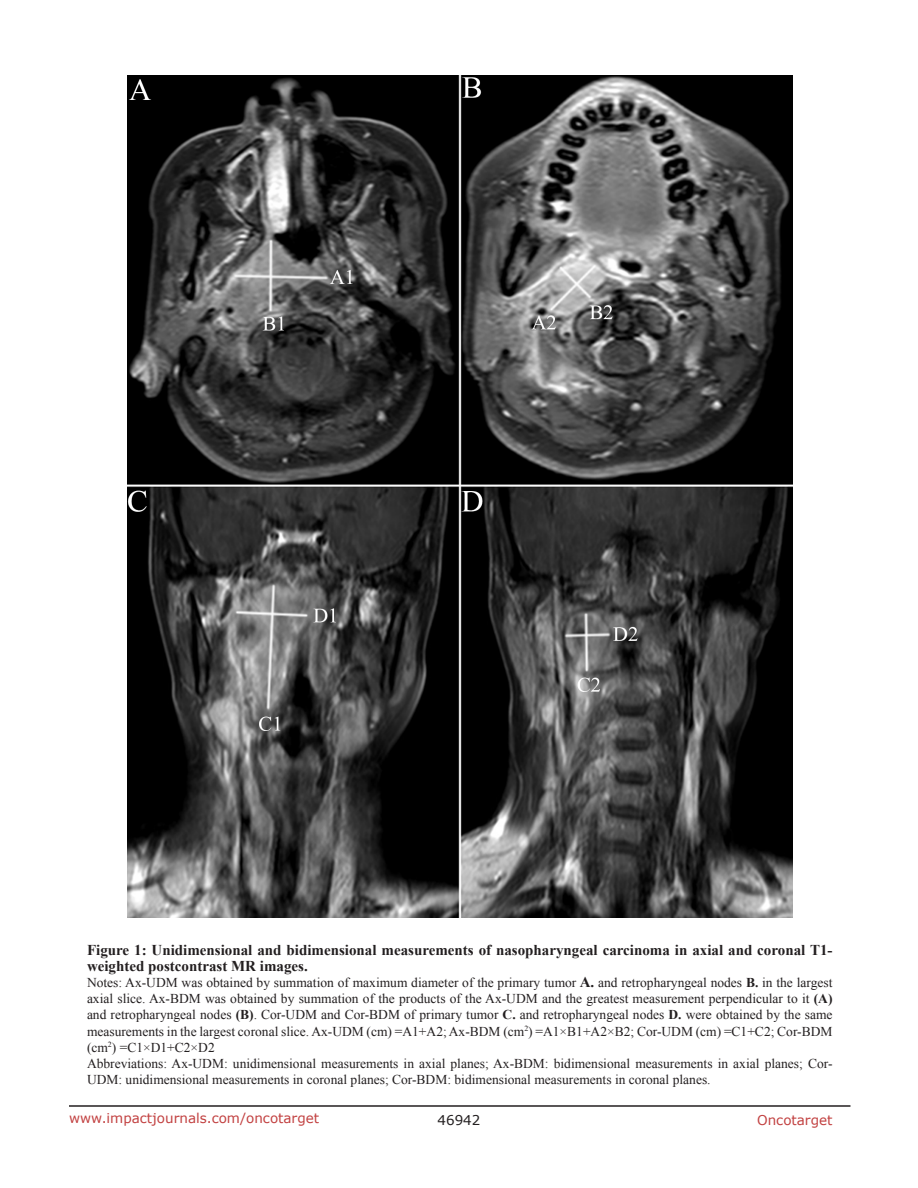
<style>
.page{position:relative;width:918px;height:1188px;background:#fff}
.page>*{position:absolute;margin:0;border:0;box-sizing:border-box;transform-origin:0 0}
.figuretext{font:700 15px/16.2px "Times New Roman";color:#231f20}
.figuretext-2{font:13.5px/16.2px "Times New Roman";color:#231f20;text-align:justify}
.FigureText2{font:13.5px/16.2px "Times New Roman";color:#231f20}
.t1{font:13.5px "Verdana";color:#c24141}
.t2{font:13.5px "Verdana";color:#231f20}
.s1{font-weight:700;font-size:15px}
.s2{font-weight:700}
</style>
<div class="page">
<hr style="left:69px;top:1105px;width:781px;height:2px;background:#231f20">
<img style="left:127px;top:75px;width:665px;height:842px">
<p class="figuretext" style="left:87px;top:941px;width:747px">Figure 1: Unidimensional and bidimensional measurements of nasopharyngeal carcinoma in axial and coronal T1- weighted postcontrast MR images.</p>
<p class="figuretext-2" style="left:87px;top:974px;width:747px">Notes: Ax-UDM was obtained by summation of maximum diameter of the primary tumor <span class="s1">A.</span> and retropharyngeal nodes <span class="s2">B.</span> in the largest axial slice. Ax-BDM was obtained by summation of the products of the Ax-UDM and the greatest measurement perpendicular to it <span class="s2">(A) </span>and retropharyngeal nodes <span class="s2">(B)</span>. Cor-UDM and Cor-BDM of primary tumor <span class="s2">C.</span> and retropharyngeal nodes <span class="s2">D.</span> were obtained by the same measurements in the largest coronal slice. Ax-UDM (cm) =A1+A2; Ax-BDM (cm<sup>2</sup>) =A1×B1+A2×B2; Cor-UDM (cm) =C1+C2; Cor-BDM (cm<sup>2</sup>) =C1×D1+C2×D2</p>
<p class="FigureText2" style="left:87px;top:1055px;width:747px">Abbreviations: Ax-UDM: unidimensional measurements in axial planes; Ax-BDM: bidimensional measurements in axial planes; Cor-<br>UDM: unidimensional measurements in coronal planes; Cor-BDM: bidimensional measurements in coronal planes.</p>
<p class="t1" style="left:69px;top:1109px;width:252px">www.impactjournals.com/oncotarget</p>
<p class="t2" style="left:438px;top:1111px;width:44px">46942</p>
<p class="t1" style="left:757px;top:1111px;width:77px">Oncotarget</p>
</div>
